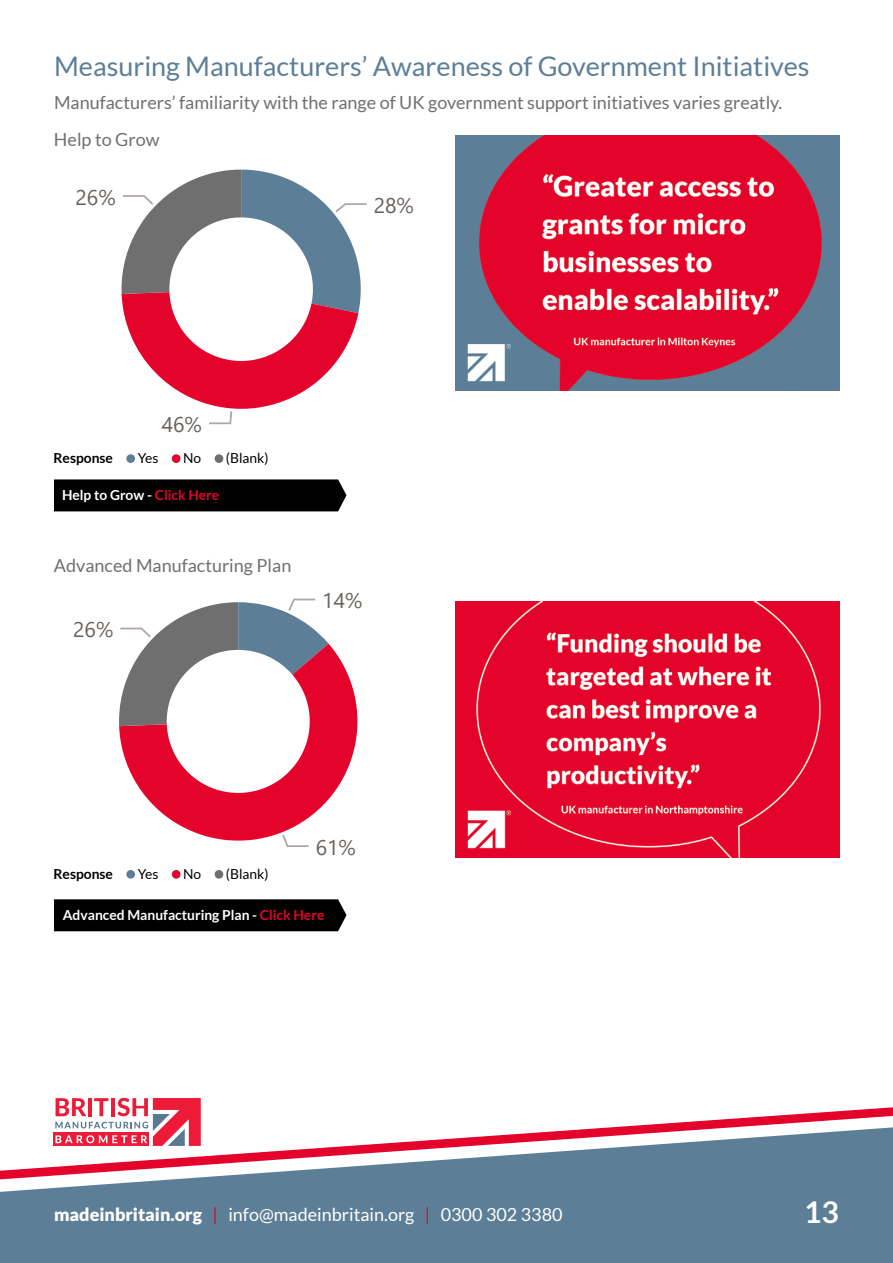
<style>
.page{position:relative;width:893px;height:1263px;background:#fff}
.page>*{position:absolute;margin:0;border:0;box-sizing:border-box;transform-origin:0 0}
.t1{font:700 30px "Lato";color:#fff}
.t2{font:27px "Lato";color:#5c7f97}
.t3{font:21.3px "Segoe UI";color:#68625e}
.t4{font:21.15px "Segoe UI";color:#68625e}
.t5{font:18px "Lato";color:#706f6f}
.t6{font:18px "Lato";color:#fff}
.t7{font:700 13.8px "Lato";color:#fff}
.t8{font:13.8px "Lato";color:#000}
.t9{font:700 13.8px "Lato";color:#000}
.s1{color:#e4032b}
.s2{font-weight:900}
</style>
<div class="page">
<div style="left:0;top:1180px;width:893px;height:83px;background:#5c7f97"></div>
<svg style="left:0;top:1107px;width:893px;height:73px"></svg>
<div style="left:49px;top:1091px;width:156px;height:60px;background:#fff"></div>
<div style="left:54px;top:1133px;width:95px;height:13px;background:#ed1a38"></div>
<svg style="left:55px;top:1098px;width:146px;height:48px"></svg>
<svg style="left:121px;top:170px;width:246px;height:254px"></svg>
<svg style="left:126px;top:454px;width:9px;height:9px"></svg>
<svg style="left:172px;top:454px;width:8px;height:9px"></svg>
<svg style="left:215px;top:454px;width:8px;height:9px"></svg>
<svg style="left:126px;top:870px;width:9px;height:9px"></svg>
<svg style="left:172px;top:870px;width:8px;height:9px"></svg>
<svg style="left:215px;top:870px;width:8px;height:9px"></svg>
<img style="left:455px;top:135px;width:385px;height:256px">
<img style="left:455px;top:602px;width:385px;height:255px">
<svg style="left:119px;top:643px;width:238px;height:198px;fill:#e4032b"></svg>
<svg style="left:282px;top:835px;width:27px;height:12px"></svg>
<svg style="left:119px;top:599px;width:209px;height:127px"></svg>
<div style="left:54px;top:479px;width:292px;height:32px;background:#000"></div>
<div style="left:54px;top:899px;width:292px;height:32px;background:#000"></div>
<h2 class="t2" style="left:54px;top:51px;width:757px">Measuring Manufacturers’ Awareness of Government Initiatives</h2>
<p class="t5" style="left:54px;top:93px;width:730px">Manufacturers’ familiarity with the range of UK government support initiatives varies greatly.</p>
<p class="t5" style="left:54px;top:130px;width:107px">Help to Grow</p>
<p class="t3" style="left:76px;top:177px;width:42px">26%</p>
<p class="t3" style="left:374px;top:185px;width:42px">28%</p>
<p class="t3" style="left:162px;top:404px;width:42px">46%</p>
<p class="t9" style="left:54px;top:450px;width:61px">Response</p>
<p class="t8" style="left:138px;top:450px;width:22px">Yes</p>
<p class="t8" style="left:183px;top:450px;width:20px">No</p>
<p class="t8" style="left:226px;top:450px;width:44px">(Blank)</p>
<p class="t7" style="left:62px;top:487px;width:159px">Help to Grow - <span class="s1">Click Here</span></p>
<p class="t5" style="left:54px;top:556px;width:239px">Advanced Manufacturing Plan</p>
<p class="t4" style="left:73px;top:610px;width:42px">26%</p>
<p class="t4" style="left:322px;top:581px;width:42px">14%</p>
<p class="t9" style="left:54px;top:866px;width:61px">Response</p>
<p class="t8" style="left:138px;top:866px;width:22px">Yes</p>
<p class="t8" style="left:183px;top:866px;width:20px">No</p>
<p class="t8" style="left:226px;top:866px;width:44px">(Blank)</p>
<p class="t4" style="left:316px;top:827px;width:42px">61%</p>
<p class="t7" style="left:63px;top:907px;width:263px">Advanced Manufacturing Plan - <span class="s1">Click Here</span></p>
<p class="t6" style="left:54px;top:1205px;width:510px"><span class="s2">madeinbritain.org</span> <span class="s1">|</span> info@madeinbritain.org <span class="s1">|</span> 0300 302 3380</p>
<h1 class="t1" style="left:804px;top:1195px;width:36px">13</h1>
</div>
